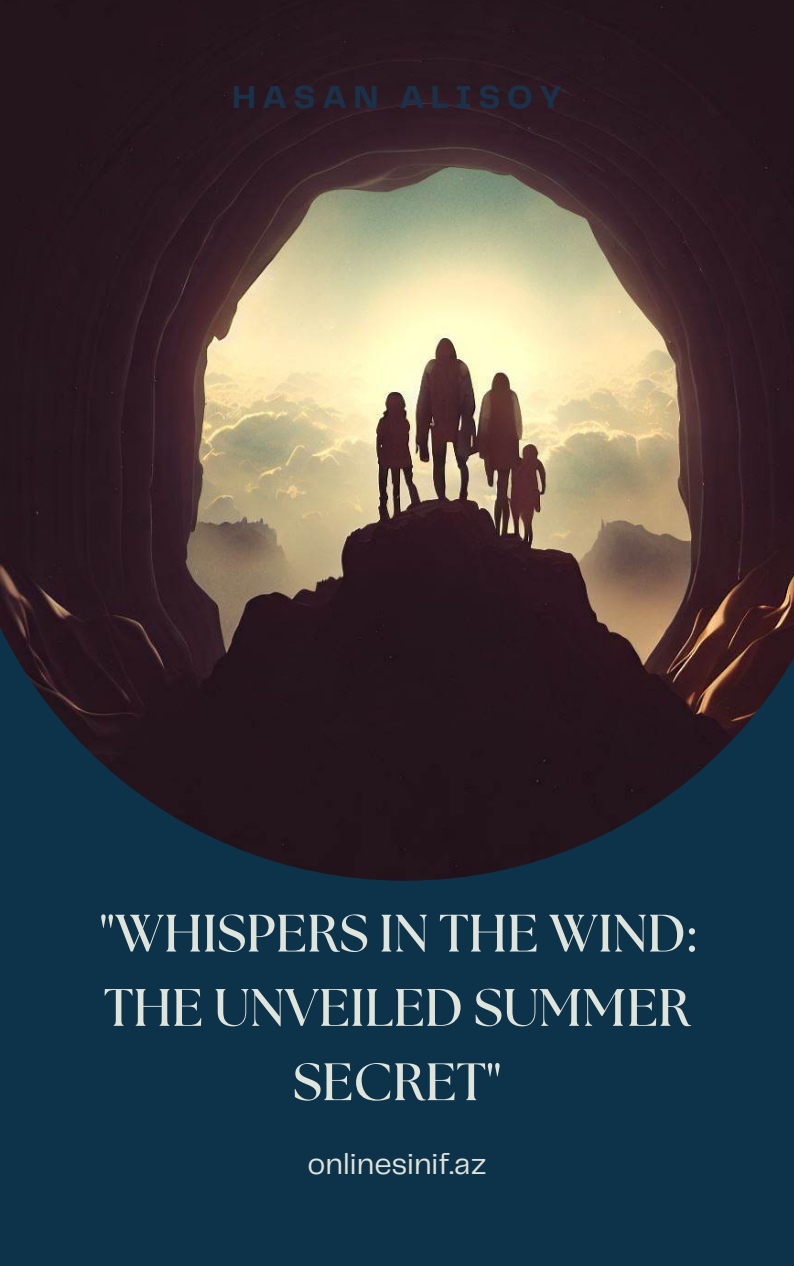
<style>
.page{position:relative;width:794px;height:1266px;background:#fff}
.page>*{position:absolute;margin:0;border:0;box-sizing:border-box;transform-origin:0 0}
.t1{font:700 52.5px/74.2px "The Seasons";color:#dfe4dc;text-align:center}
.t2{font:700 33px "Telegraf";letter-spacing:.19em;color:#1b314a}
.t3{font:30px "Telegraf";color:#dfe4dc}
</style>
<div class="page">
<div style="left:0;top:0;width:793px;height:1266px;background:#0d334a"></div>
<img style="left:0;top:0;width:793px;height:880px">
<p class="t2" style="left:232px;top:83px;width:331px">HASAN ALISOY</p>
<p class="t1" style="left:99px;top:898px;width:597px">"WHISPERS IN THE WIND:<br>THE UNVEILED SUMMER<br>SECRET"</p>
<p class="t3" style="left:307px;top:1151px;width:180px">onlinesinif.az</p>
</div>
